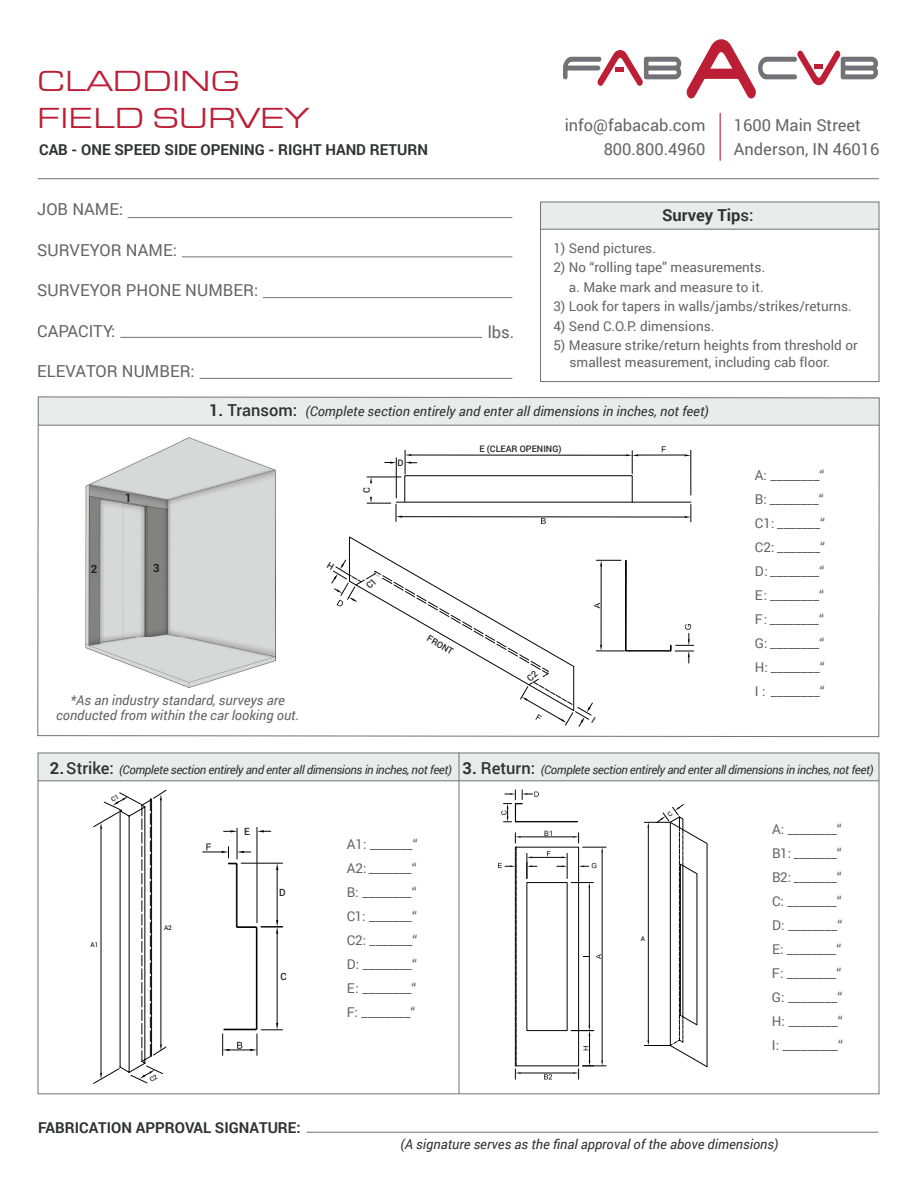
<style>
.page{position:relative;width:918px;height:1188px;background:#fff}
.page>*{position:absolute;margin:0;border:0;box-sizing:border-box;transform-origin:0 0}
.t1{font:30px/37.5px "Eurostile Extended";color:#bc1e36}
.t2{font:16.5px/24px "Roboto";color:#656363;text-align:right}
.t3{font:700 16.5px "Roboto";color:#313232}
.t4{font:700 15px "Roboto";color:#313232}
.t5{font:13.5px/24px "Roboto";color:#656363;text-align:justify}
.t6{font:italic 13.5px "Roboto";color:#313232}
.t7{font:italic 13.5px/15px "Roboto";color:#656363;text-align:center}
.t8{font:italic 12px "Roboto";letter-spacing:-.03em;color:#313232}
.t9{font:700 11.4px "Roboto";color:#231f20}
.t10{font:500 9px "Roboto";color:#231f20}
.t11{font:500 6.6px "Roboto";color:#231f20}
.s1{font-weight:500}
.s2{font-weight:700;font-style:normal;font-size:16.5px}
.s3{font-weight:500;font-style:normal;font-size:16.5px}
</style>
<div class="page">
<svg style="left:258px;top:830px;width:13px;height:2px"></svg>
<svg style="left:224px;top:830px;width:13px;height:2px"></svg>
<hr style="left:257px;top:928px;width:1px;height:100px;background:#050504">
<hr style="left:256px;top:928px;width:1px;height:100px;background:#050504">
<hr style="left:277px;top:934px;width:1px;height:89px;background:#050504">
<svg style="left:222px;top:1023px;width:61px;height:32px"></svg>
<hr style="left:237px;top:828px;width:1px;height:31px;background:#050504">
<hr style="left:257px;top:827px;width:1px;height:96px;background:#050504">
<div style="left:541px;top:202px;width:338px;height:28px;background:#eaebeb"></div>
<svg style="left:563px;top:50px;width:118px;height:36px"></svg>
<svg style="left:687px;top:39px;width:191px;height:59px"></svg>
<div style="left:615px;top:67px;width:9px;height:5px;background:#bc1e36"></div>
<div style="left:814px;top:64px;width:9px;height:5px;background:#bc1e36"></div>
<hr style="left:720px;top:113px;width:1px;height:48px;background:#bc1e36">
<hr style="left:38px;top:178px;width:841px;height:1px;background:#727277">
<hr style="left:128px;top:217px;width:384px;height:1px;background:#727277">
<hr style="left:182px;top:256px;width:330px;height:1px;background:#727277">
<hr style="left:120px;top:337px;width:362px;height:1px;background:#727277">
<hr style="left:263px;top:297px;width:249px;height:1px;background:#727277">
<hr style="left:200px;top:378px;width:312px;height:1px;background:#727277">
<hr style="left:541px;top:229px;width:338px;height:1px;background:#727277">
<svg style="left:37px;top:396px;width:843px;height:341px"></svg>
<div style="left:38px;top:753px;width:841px;height:28px;background:#eaebeb"></div>
<hr style="left:459px;top:753px;width:1px;height:341px;background:#727277">
<div style="left:540px;top:202px;width:339px;height:180px;border:1px solid #727277"></div>
<hr style="left:306px;top:1132px;width:573px;height:1px;background:#727277">
<svg style="left:498px;top:831px;width:108px;height:248px"></svg>
<svg style="left:501px;top:790px;width:77px;height:33px"></svg>
<hr style="left:38px;top:780px;width:841px;height:1px;background:#727277">
<svg style="left:203px;top:844px;width:80px;height:90px"></svg>
<svg style="left:644px;top:804px;width:64px;height:264px"></svg>
<svg style="left:327px;top:536px;width:367px;height:191px"></svg>
<svg style="left:93px;top:790px;width:73px;height:294px"></svg>
<h1 class="t1" style="left:37px;top:64px;width:274px">CLADDING<br>FIELD SURVEY</h1>
<p class="t2" style="left:565px;top:112px;width:142px">info@fabacab.com<br>800.800.4960</p>
<p class="t2" style="left:734px;top:112px;width:129px">1600 Main Street</p>
<p class="t4" style="left:39px;top:139px;width:390px">CAB - ONE SPEED SIDE OPENING - RIGHT HAND RETURN</p>
<p class="t2" style="left:734px;top:136px;width:147px">Anderson, IN 46016</p>
<p class="t2" style="left:37px;top:197px;width:88px">JOB NAME:</p>
<p class="t2" style="left:37px;top:237px;width:141px">SURVEYOR NAME:</p>
<p class="t2" style="left:37px;top:278px;width:223px">SURVEYOR PHONE NUMBER:</p>
<p class="t2" style="left:37px;top:319px;width:80px">CAPACITY:</p>
<p class="t2" style="left:37px;top:359px;width:159px">ELEVATOR NUMBER:</p>
<p class="t2" style="left:488px;top:319px;width:28px">lbs.</p>
<p class="t3" style="left:662px;top:204px;width:93px">Survey Tip<span class="s1">s:</span></p>
<p class="t5" style="left:553px;top:235px;width:104px">1) Send pictures.</p>
<p class="t5" style="left:553px;top:257px;width:213px;line-height:19.5px;text-align:right">2) No “rolling tape” measurements. a. Make mark and measure to it.</p>
<p class="t5" style="left:553px;top:294px;width:300px">3) Look for tapers in walls/jambs/strikes/returns.</p>
<p class="t5" style="left:553px;top:313px;width:163px">4) Send C.O.P. dimensions.</p>
<p class="t5" style="left:570px;top:337px;width:290px;line-height:16.5px;text-indent:-16px">5) Measure strike/return heights from threshold or smallest measurement, including cab floor.</p>
<p class="t6" style="left:209px;top:402px;width:501px"><span class="s2">1.</span> <span class="s3">Transom:</span> (Complete section entirely and enter all dimensions in inches, not feet)</p>
<p class="t9" style="left:125px;top:490px;width:8px">1</p>
<p class="t9" style="left:91px;top:561px;width:8px">2</p>
<p class="t9" style="left:153px;top:560px;width:8px">3</p>
<p class="t7" style="left:56px;top:693px;width:245px">*As an industry standard, surveys are conducted from within the car looking out.</p>
<p class="t10" style="left:360px;top:493px;width:7px;rotate:-90deg">C</p>
<p class="t10" style="left:397px;top:457px;width:7px">D</p>
<p class="t10" style="left:479px;top:443px;width:84px">E (CLEAR OPENING)</p>
<p class="t10" style="left:431px;top:632px;width:30px;rotate:30deg">FRONT</p>
<p class="t5" style="left:755px;top:463px;width:72px">A: ________“ B: ________“ C1: _______“ C2: _______“ D: ________“ E: ________“ F: ________“ G: ________“ H: ________“ I : ________“</p>
<p class="t8" style="left:50px;top:761px;width:825px"><span class="s2">2.</span> <span class="s3">Strike:</span> (Complete section entirely and enter all dimensions in inches, not feet) <span class="s2">3.</span> <span class="s3">Return:</span> (Complete section entirely and enter all dimensions in inches, not feet)</p>
<p class="t11" style="left:91px;top:940px;width:9px">A1</p>
<p class="t11" style="left:164px;top:923px;width:9px">A2</p>
<p class="t4" style="left:38px;top:1117px;width:264px">FABRICATION APPROVAL SIGNATURE:</p>
<p class="t5" style="left:347px;top:831px;width:73px">A1: _______“ A2: _______“ B: ________“ C1: _______“ C2: _______“ D: ________“ E: ________“ F: ________“</p>
<p class="t11" style="left:641px;top:934px;width:6px">A</p>
<p class="t5" style="left:772px;top:817px;width:73px;text-align:left">A: ________“<br>B1: _______“<br>B2: _______“<br>C: ________“<br>D: ________“<br>E: ________“<br>F: ________“<br>G: ________“<br>H: ________“<br>I: _________“</p>
<p class="t6" style="left:400px;top:1135px;width:379px">(A signature serves as the final approval of the above dimensions)</p>
</div>
